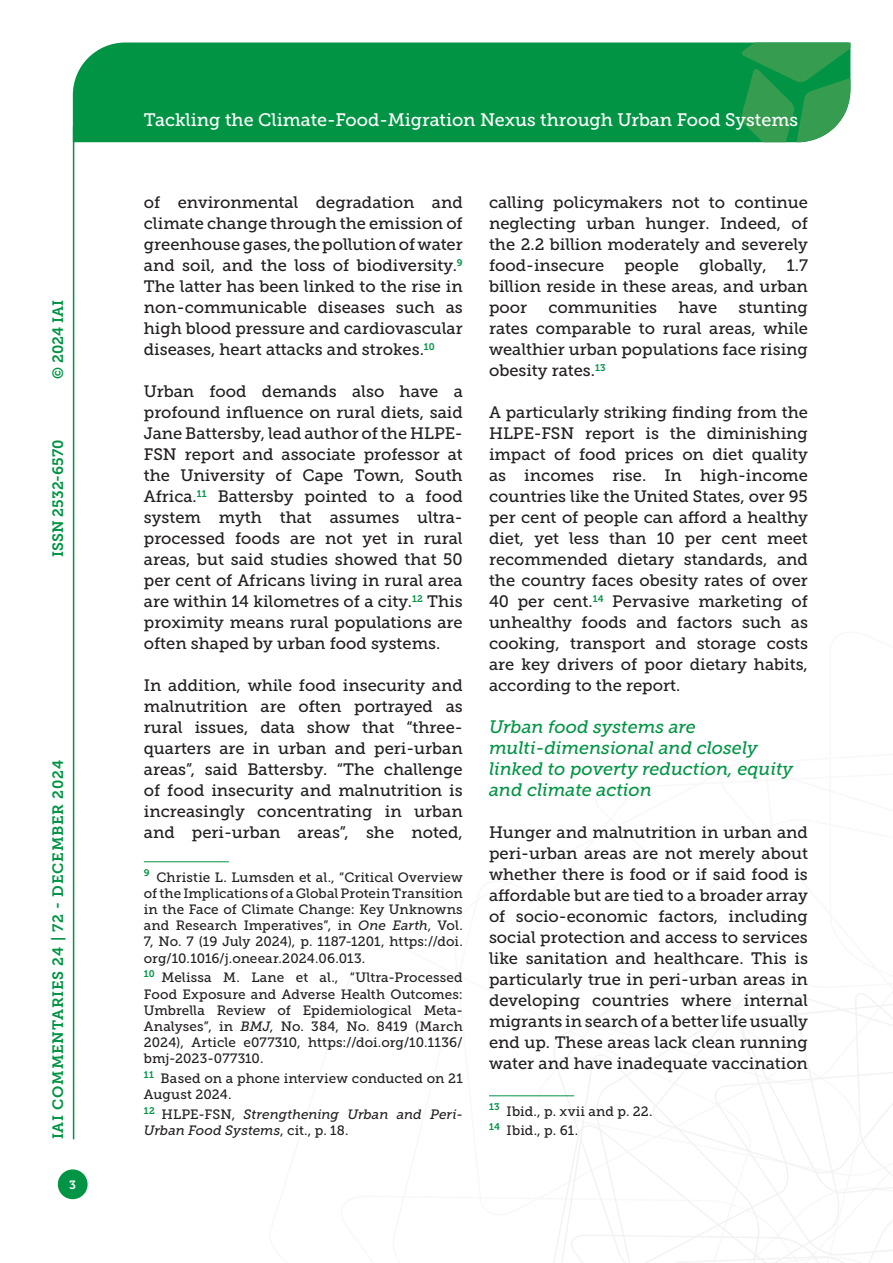
<style>
.page{position:relative;width:893px;height:1263px;background:#fff}
.page>*{position:absolute;margin:0;border:0;box-sizing:border-box;transform-origin:0 0}
.Titolo_paragrafo_2{font:italic 18px/21px "Museo Slab 500";color:#009444}
.t1{font:18px "Museo Slab 500";color:#fff}
.Testo{font:16.5px/21px "Museo Slab 500";color:#231f20;text-align:justify}
.t2{font:15px "Museo Slab 700";letter-spacing:.05em;color:#009444}
.t3{font:15px "Museo Slab 700";color:#009444}
.Nota{font:13.5px/16.2px "Museo Slab 500";letter-spacing:.005em;color:#231f20;text-align:justify}
.Nota-2{font:italic 13.5px/16.2px "Museo Slab 500";color:#231f20}
.t4{font:12px "Museo Slab 700";color:#fff}
.s1{font-style:italic}
.s2{font-style:normal}
</style>
<div class="page">
<svg style="left:531px;top:960px;width:362px;height:303px"></svg>
<div style="left:73px;top:43px;width:668px;height:99px;background:#009444"></div>
<svg style="left:741px;top:43px;width:109px;height:99px;background:#319e55"></svg>
<div style="left:58px;top:1169px;width:30px;height:30px;background:#009444;border-radius:50%"></div>
<hr style="left:73px;top:126px;width:1px;height:1013px;background:#009444">
<hr style="left:144px;top:861px;width:85px;height:1px;background:#009444">
<hr style="left:489px;top:1095px;width:85px;height:1px;background:#009444">
<p class="t2" style="left:50px;top:379px;width:80px;rotate:-90deg">© 2024 IAI</p>
<p class="t3" style="left:50px;top:557px;width:119px;rotate:-90deg">ISSN 2532-6570</p>
<p class="t2" style="left:50px;top:1139px;width:381px;rotate:-90deg">IAI COMMENTARIES 24 | 72 - DECEMBER 2024</p>
<p class="t4" style="left:69px;top:1178px;width:8px">3</p>
<p class="t1" style="left:144px;top:110px;width:656px">Tackling the Climate-Food-Migration Nexus through Urban Food Systems</p>
<p class="Testo" style="left:144px;top:192px;width:320px">of environmental degradation and climate change through the emission of greenhouse gases, the pollution of water and soil, and the loss of biodiversity.<sup>9<br></sup>The latter has been linked to the rise in non-communicable diseases such as high blood pressure and cardiovascular diseases, heart attacks and strokes.<sup>10</sup></p>
<p class="Testo" style="left:144px;top:381px;width:320px">Urban food demands also have a profound influence on rural diets, said Jane Battersby, lead author of the HLPE-FSN report and associate professor at the University of Cape Town, South Africa.<sup>11</sup> Battersby pointed to a food system myth that assumes ultra&shy;processed foods are not yet in rural areas, but said studies showed that 50 per cent of Africans living in rural area are within 14 kilometres of a city.<sup>12</sup> This proximity means rural populations are often shaped by urban food systems.</p>
<p class="Testo" style="left:144px;top:675px;width:320px">In addition, while food insecurity and malnutrition are often portrayed as rural issues, data show that “three&shy;quarters are in urban and peri-urban areas”, said Battersby. “The challenge of food insecurity and malnutrition is increasingly concentrating in urban and peri-urban areas”, she noted,</p>
<p class="Nota" style="left:144px;top:869px;width:320px"><sup>9</sup> Christie L. Lumsden et al., “Critical Overview of the Implications of a Global Protein Transition in the Face of Climate Change: Key Unknowns and Research Imperatives”, in <span class="s1">One Earth</span>, Vol.<br>7, No. 7 (19 July 2024), p. 1187-1201, https://doi. org/10.1016/j.oneear.2024.06.013.</p>
<p class="Nota" style="left:144px;top:970px;width:320px"><sup>10</sup> Melissa M. Lane et al., “Ultra-Processed Food Exposure and Adverse Health Outcomes:<br>Umbrella Review of Epidemiological Meta-Analyses”, in <span class="s1">BMJ</span>, No. 384, No. 8419 (March 2024), Article e077310, https://doi.org/10.1136/ bmj-2023-077310.</p>
<p class="Nota" style="left:144px;top:1070px;width:320px"><sup>11</sup> Based on a phone interview conducted on 21<br>August 2024.</p>
<p class="Nota-2" style="left:144px;top:1106px;width:320px"><sup>12</sup> <span class="s2">HLPE-FSN,</span> Strengthening Urban and Peri-<br>Urban Food Systems<span class="s2">, cit., p. 18.</span></p>
<p class="Testo" style="left:489px;top:192px;width:320px">calling policymakers not to continue neglecting urban hunger. Indeed, of the 2.2 billion moderately and severely food-insecure people globally, 1.7 billion reside in these areas, and urban poor</p>
<p class="Testo" style="left:489px;top:297px;width:320px;text-indent:250px">stunting rates comparable to rural areas, while wealthier urban populations face rising obesity rates.<sup>13</sup></p>
<p class="Testo" style="left:489px;top:402px;width:320px">A particularly striking finding from the HLPE-FSN report is the diminishing impact of food prices on diet quality as incomes rise. In high-income countries like the United States, over 95 per cent of people can afford a healthy diet, yet less than 10 per cent meet recommended dietary standards, and the country faces obesity rates of over 40 per cent.<sup>14</sup> Pervasive marketing of unhealthy foods and factors such as cooking, transport and storage costs are key drivers of poor dietary habits, according to the report.</p>
<p class="Titolo_paragrafo_2" style="left:489px;top:716px;width:306px">Urban food systems are multi-dimensional and closely linked to poverty reduction, equity and climate action</p>
<p class="Testo" style="left:489px;top:822px;width:320px">Hunger and malnutrition in urban and peri-urban areas are not merely about whether there is food or if said food is affordable but are tied to a broader array of socio-economic factors, including social protection and access to services like sanitation and healthcare. This is particularly true in peri-urban areas in developing countries where internal migrants in search of a better life usually end up. These areas lack clean running water and have inadequate vaccination</p>
<p class="Nota" style="left:489px;top:1103px;width:165px"><sup>13</sup> Ibid., p. xvii and p. 22.</p>
<p class="Nota" style="left:489px;top:1123px;width:91px"><sup>14</sup> Ibid., p. 61.</p>
<p class="Testo" style="left:548px;top:297px;width:110px">communities</p>
<p class="Testo" style="left:678px;top:297px;width:40px">have</p>
</div>
